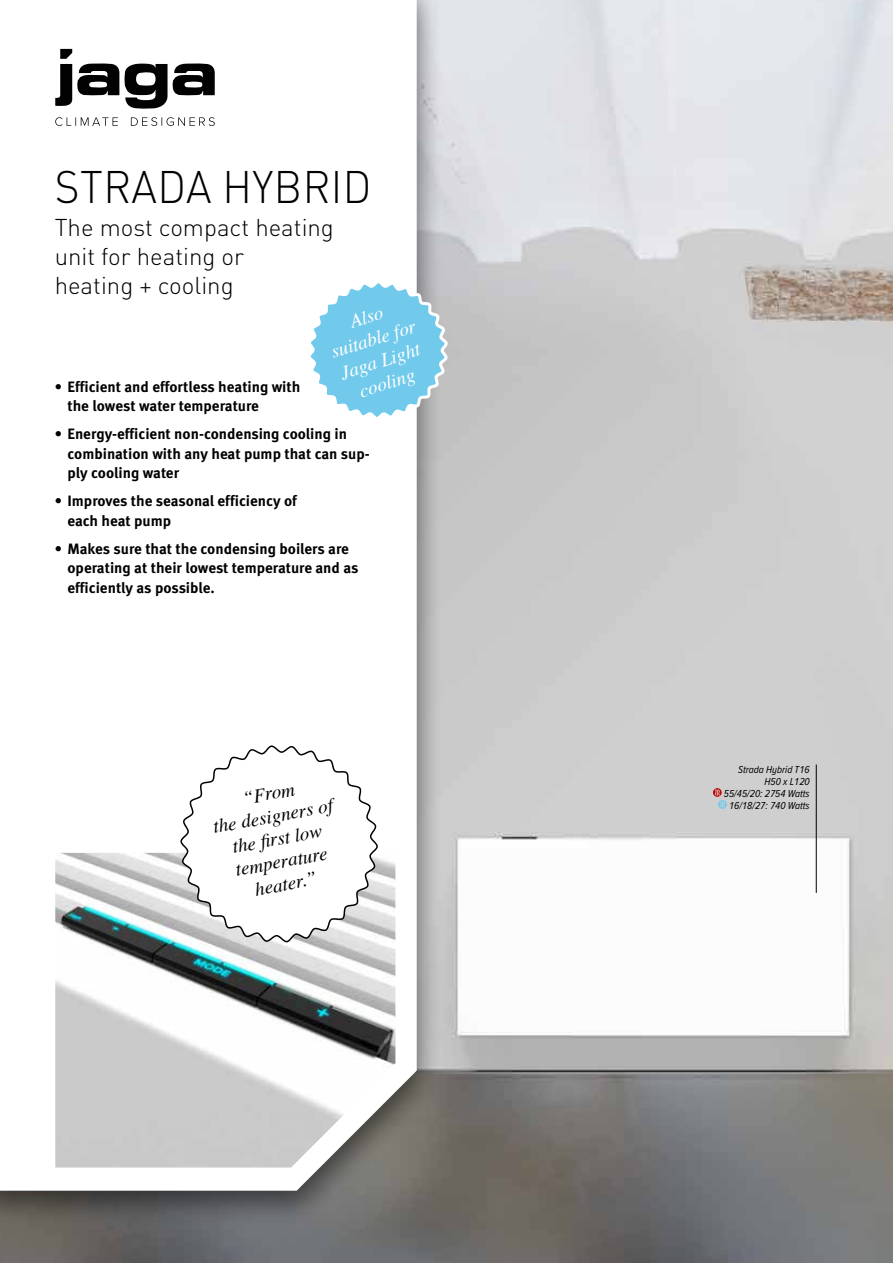
<style>
.page{position:relative;width:893px;height:1263px;background:#fff}
.page>*{position:absolute;margin:0;border:0;box-sizing:border-box;transform-origin:0 0}
.t1{font:300 45px "DIN Pro";letter-spacing:.01em;color:#000;scale:.94 1}
.t2{font:300 24px/28.8px "DIN Pro";color:#000}
.t3{font:italic 19.2px/23px "Times";color:#000;text-align:center}
.t4{font:italic 19.2px/23px "Times";color:#fff;text-align:center}
.t5{font:700 15px/19.5px "Meta Pro";color:#000}
.t6{font:italic 10.5px/12px "Proxima Nova Cond";color:#000;text-align:right}
</style>
<div class="page">
<img style="left:0;top:0;width:893px;height:1263px">
<div style="left:0;top:0;width:443px;height:1227px;background:#000;opacity:.5"></div>
<svg style="left:0;top:0;width:417px;height:1191px"></svg>
<img style="left:55px;top:853px;width:340px;height:314px">
<svg style="left:55px;top:49px;width:160px;height:77px"></svg>
<svg style="left:180px;top:744px;width:199px;height:199px"></svg>
<svg style="left:306px;top:279px;width:144px;height:142px"></svg>
<hr style="left:816px;top:764px;width:1px;height:129px;background:#000">
<svg style="left:713px;top:788px;width:14px;height:21px"></svg>
<h1 class="t1" style="left:55px;top:157px;width:338px">STRADA HYBRID</h1>
<h2 class="t2" style="left:55px;top:212px;width:281px">The most compact heating unit for heating or<br>heating + cooling</h2>
<p class="t4" style="left:321px;top:318px;width:89px;rotate:-17deg">Also suitable for<br>Jaga Light cooling</p>
<p class="t5" style="left:67px;top:377px;width:234px;text-indent:-13px">• Efficient and effortless heating with the lowest water temperature</p>
<p class="t5" style="left:67px;top:424px;width:304px;text-indent:-13px">• Energy-efficient non-condensing cooling in combination with any heat pump that can sup&shy;ply cooling water</p>
<p class="t5" style="left:67px;top:491px;width:231px;text-indent:-13px">• Improves the seasonal efficiency of each heat pump</p>
<p class="t5" style="left:67px;top:539px;width:292px;text-indent:-13px">• Makes sure that the condensing boilers are operating at their lowest temperature and as efficiently as possible.</p>
<p class="t3" style="left:207px;top:791px;width:123px;rotate:-10deg">“ From<br>the designers of the fi rst low temperature heater. ”</p>
<p class="t6" style="left:724px;top:763px;width:87px">Strada Hybrid T16<br>H50 x L120<br>55/45/20: 2754 Watts<br>16/18/27: 740 Watts</p>
</div>
